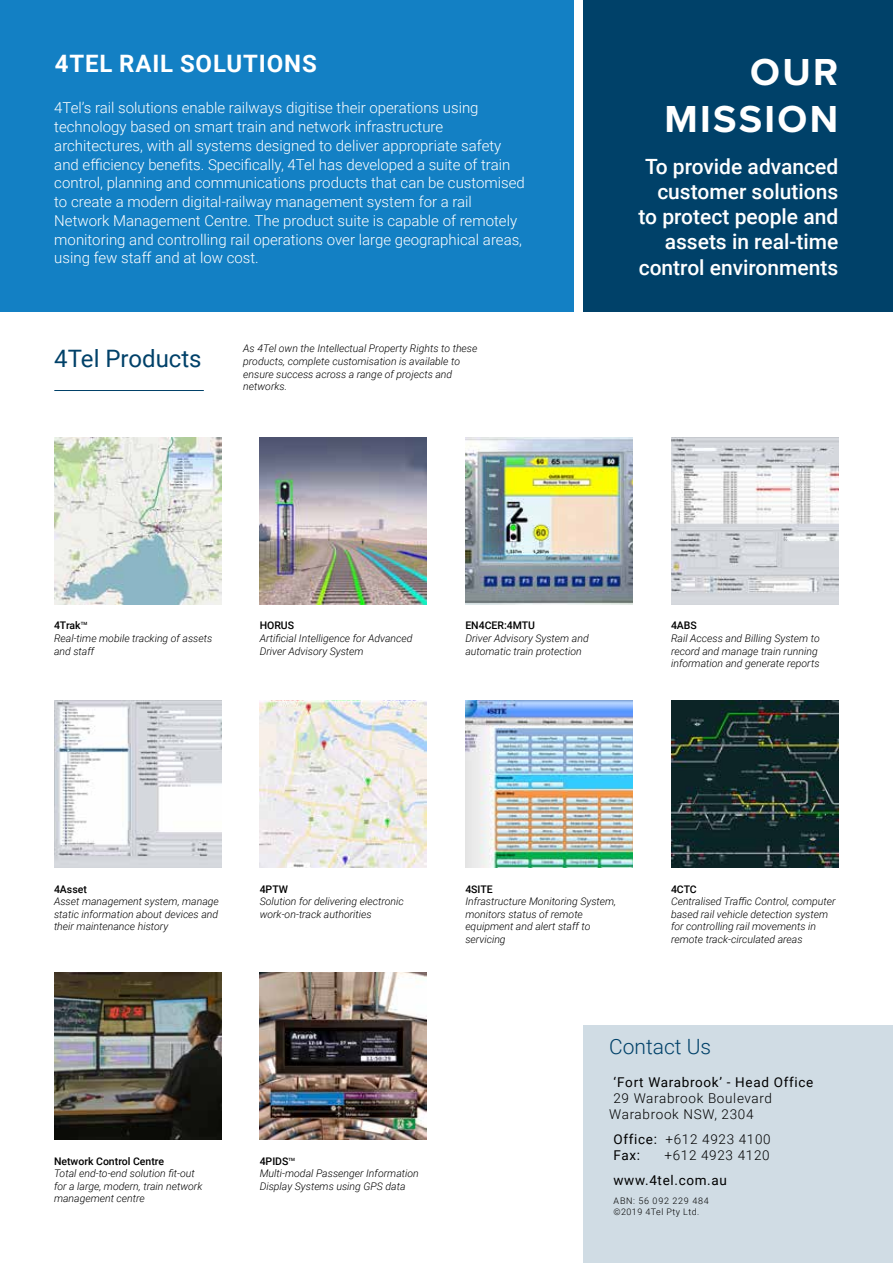
<style>
.page{position:relative;width:893px;height:1263px;background:#fff}
.page>*{position:absolute;margin:0;border:0;box-sizing:border-box;transform-origin:0 0}
.t1{font:700 39px/46.8px "Proxima Nova";letter-spacing:.06em;color:#fff;text-align:right}
.t2{font:700 24px "Roboto";letter-spacing:.035em;color:#fff}
.t3{font:24px "Roboto";color:#004169}
.t4{font:500 21px/25.2px "Roboto";color:#fff;text-align:right}
.t5{font:300 21px "Roboto";color:#004169}
.t6{font:300 15px/18.8px "Roboto";color:#fff}
.t7{font:300 13.5px/16.2px "Roboto";letter-spacing:.05em;color:#000}
.t8{font:13.5px "Roboto";letter-spacing:.05em;color:#000}
.t9{font:italic 300 10.5px/12.6px "Roboto";color:#000}
.t10{font:500 10.5px "Roboto";color:#000}
.t11{font:300 9px/10.8px "Roboto";letter-spacing:.055em;color:#000}
.t12{font:500 4.35px "Roboto";color:#000}
.s1{font-weight:400}
</style>
<div class="page">
<div style="left:583px;top:1026px;width:310px;height:237px;background:#d0dce4"></div>
<hr style="left:54px;top:390px;width:150px;height:1px;background:#004169">
<div style="left:0;top:0;width:574px;height:311px;background:#1380c4"></div>
<div style="left:583px;top:0;width:310px;height:311px;background:#004169"></div>
<img style="left:54px;top:437px;width:167px;height:167px">
<img style="left:54px;top:700px;width:167px;height:167px">
<img style="left:54px;top:972px;width:167px;height:167px">
<img style="left:260px;top:437px;width:167px;height:167px">
<img style="left:260px;top:700px;width:167px;height:167px">
<img style="left:260px;top:972px;width:167px;height:167px">
<img style="left:465px;top:437px;width:168px;height:167px">
<img style="left:465px;top:700px;width:168px;height:167px">
<img style="left:671px;top:437px;width:167px;height:167px">
<img style="left:671px;top:700px;width:167px;height:167px">
<h2 class="t2" style="left:55px;top:47px;width:264px">4TEL RAIL SOLUTIONS</h2>
<h1 class="t1" style="left:664px;top:48px;width:175px">OUR<br>MISSION</h1>
<h3 class="t4" style="left:638px;top:153px;width:201px">To provide advanced customer solutions to protect people and assets in real-time control environments</h3>
<p class="t6" style="left:54px;top:98px;width:472px">4Tel’s rail solutions enable railways digitise their operations using technology based on smart train and network infrastructure architectures, with all systems designed to deliver appropriate safety and efficiency benefits. Specifically, 4Tel has developed a suite of train control, planning and communications products that can be customised to create a modern digital-railway management system for a rail Network Management Centre. The product suite is capable of remotely monitoring and controlling rail operations over large geographical areas, using few staff and at low cost.</p>
<h2 class="t3" style="left:54px;top:342px;width:149px">4Tel Products</h2>
<p class="t9" style="left:243px;top:342px;width:236px">As 4Tel own the Intellectual Property Rights to these products, complete customisation is available to ensure success across a range of projects and networks.</p>
<p class="t10" style="left:54px;top:618px;width:28px">4Trak</p>
<p class="t12" style="left:81px;top:621px;width:8px">TM</p>
<p class="t9" style="left:54px;top:632px;width:160px">Real-time mobile tracking of assets and staff</p>
<p class="t10" style="left:260px;top:618px;width:36px">HORUS</p>
<p class="t9" style="left:260px;top:632px;width:154px">Artificial Intelligence for Advanced<br>Driver Advisory System</p>
<p class="t10" style="left:465px;top:618px;width:71px">EN4CER:4MTU</p>
<p class="t9" style="left:465px;top:632px;width:125px">Driver Advisory System and automatic train protection</p>
<p class="t10" style="left:671px;top:618px;width:27px">4ABS</p>
<p class="t9" style="left:671px;top:632px;width:150px">Rail Access and Billing System to record and manage train running information and generate reports</p>
<p class="t10" style="left:54px;top:881px;width:34px">4Asset</p>
<p class="t9" style="left:54px;top:895px;width:166px;text-align:justify">Asset management system, manage static information about devices and their maintenance history</p>
<p class="t10" style="left:260px;top:881px;width:30px">4PTW</p>
<p class="t9" style="left:260px;top:895px;width:146px">Solution for delivering electronic work-on-track authorities</p>
<p class="t10" style="left:465px;top:881px;width:29px">4SITE</p>
<p class="t9" style="left:465px;top:895px;width:152px">Infrastructure Monitoring System, monitors status of remote equipment and alert staff to servicing</p>
<p class="t10" style="left:671px;top:881px;width:27px">4CTC</p>
<p class="t9" style="left:671px;top:895px;width:166px">Centralised Traffic Control, computer based rail vehicle detection system for controlling rail movements in remote track-circulated areas</p>
<p class="t10" style="left:54px;top:1153px;width:112px">Network Control Centre</p>
<p class="t9" style="left:54px;top:1167px;width:150px">Total end-to-end solution fit-out for a large, modern, train network management centre</p>
<p class="t10" style="left:260px;top:1153px;width:30px">4PIDS</p>
<p class="t12" style="left:288px;top:1156px;width:8px">TM</p>
<p class="t9" style="left:260px;top:1167px;width:161px">Multi-modal Passenger Information<br>Display Systems using GPS data</p>
<h3 class="t5" style="left:609px;top:1032px;width:103px">Contact Us</h3>
<p class="t8" style="left:613px;top:1072px;width:201px">‘Fort Warabrook’ - Head Office</p>
<p class="t7" style="left:609px;top:1090px;width:164px;text-indent:4px">29 Warabrook Boulevard<br>Warabrook NSW, 2304</p>
<p class="t7" style="left:613px;top:1130px;width:159px"><span class="s1">Office:</span> +612 4923 4100<br><span class="s1">Fax:</span></p>
<p class="t7" style="left:664px;top:1147px;width:107px">+612 4923 4120</p>
<p class="t8" style="left:613px;top:1170px;width:115px">www.4tel.com.au</p>
<p class="t11" style="left:613px;top:1195px;width:97px">ABN: 56 092 229 484 ©2019 4Tel Pty Ltd.</p>
</div>
